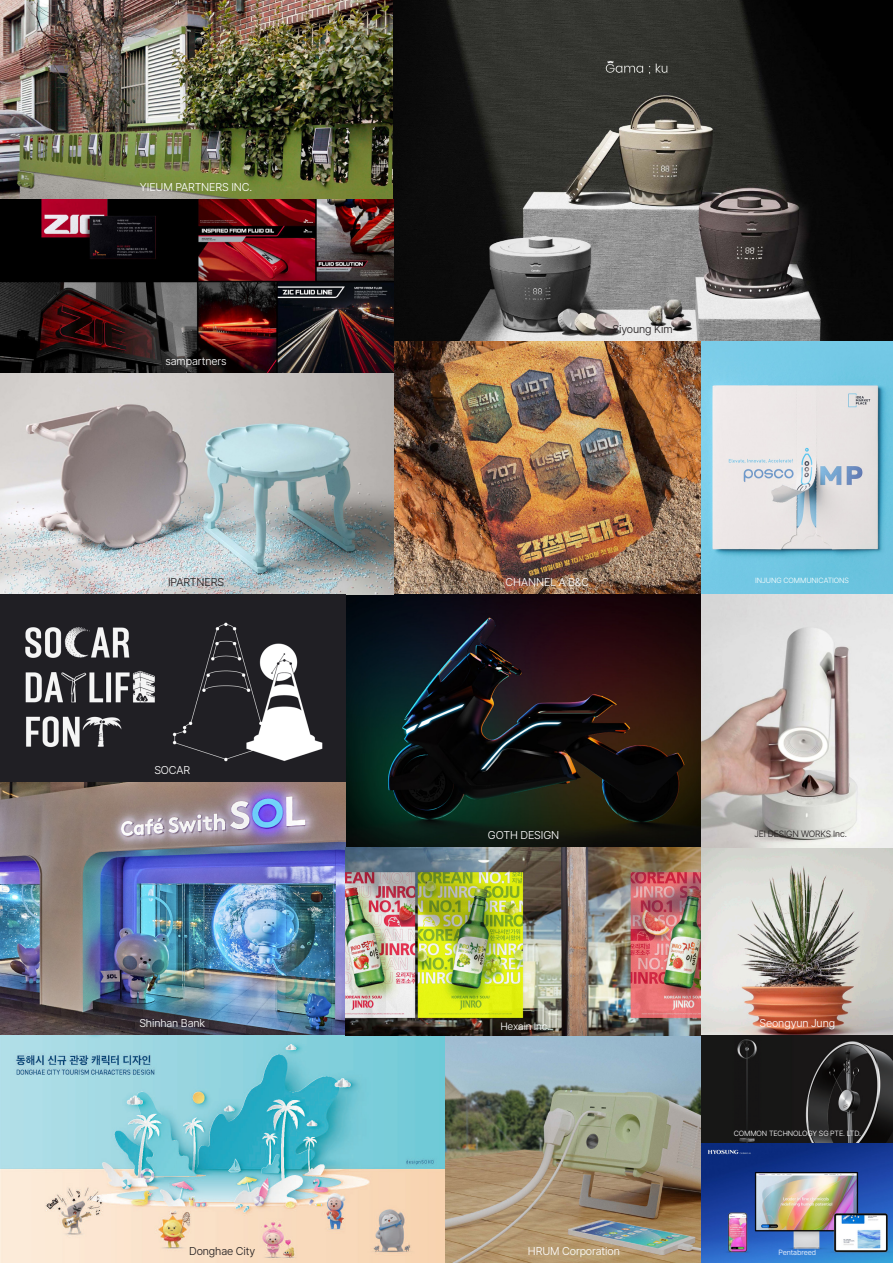
<style>
.page{position:relative;width:893px;height:1263px;background:#fff}
.page>*{position:absolute;margin:0;border:0;box-sizing:border-box;transform-origin:0 0}
.t1{font:300 11.25px "Pretendard";letter-spacing:-.01em;color:#fff}
.t2{font:300 11.25px "Pretendard";letter-spacing:-.01em;color:#231f20}
.t3{font:300 10.5px "Pretendard";letter-spacing:-.01em;color:#fff}
.t4{font:300 9px "Pretendard";letter-spacing:-.01em;color:#231f20}
.t5{font:300 7.5px "Pretendard";letter-spacing:-.01em;color:#fff}
</style>
<div class="page">
<img style="left:0;top:0;width:893px;height:1263px">
<img style="left:702px;top:847px;width:191px;height:188px">
<img style="left:0;top:782px;width:346px;height:253px">
<p class="t1" style="left:140px;top:180px;width:114px">YIEUM PARTNERS INC.</p>
<p class="t1" style="left:165px;top:355px;width:63px">sampartners</p>
<p class="t2" style="left:168px;top:576px;width:58px">IPARTNERS</p>
<p class="t1" style="left:154px;top:763px;width:37px">SOCAR</p>
<p class="t1" style="left:139px;top:1016px;width:67px">Shinhan Bank</p>
<p class="t2" style="left:189px;top:1244px;width:68px">Donghae City</p>
<p class="t2" style="left:613px;top:323px;width:62px">Siyoung Kim</p>
<p class="t1" style="left:506px;top:576px;width:85px">CHANNEL A B&amp;C</p>
<p class="t5" style="left:755px;top:575px;width:95px">INJUNG COMMUNICATIONS</p>
<p class="t1" style="left:488px;top:829px;width:73px">GOTH DESIGN</p>
<p class="t4" style="left:754px;top:829px;width:94px">JEI DESIGN WORKS Inc.</p>
<p class="t3" style="left:500px;top:1020px;width:51px">Hexain Inc.</p>
<p class="t1" style="left:759px;top:1017px;width:77px">Seongyun Jung</p>
<p class="t5" style="left:734px;top:1129px;width:129px">COMMON TECHNOLOGY SG PTE. LTD.</p>
<p class="t1" style="left:528px;top:1244px;width:93px">HRUM Corporation</p>
<p class="t5" style="left:778px;top:1248px;width:39px">Pentabreed</p>
</div>
